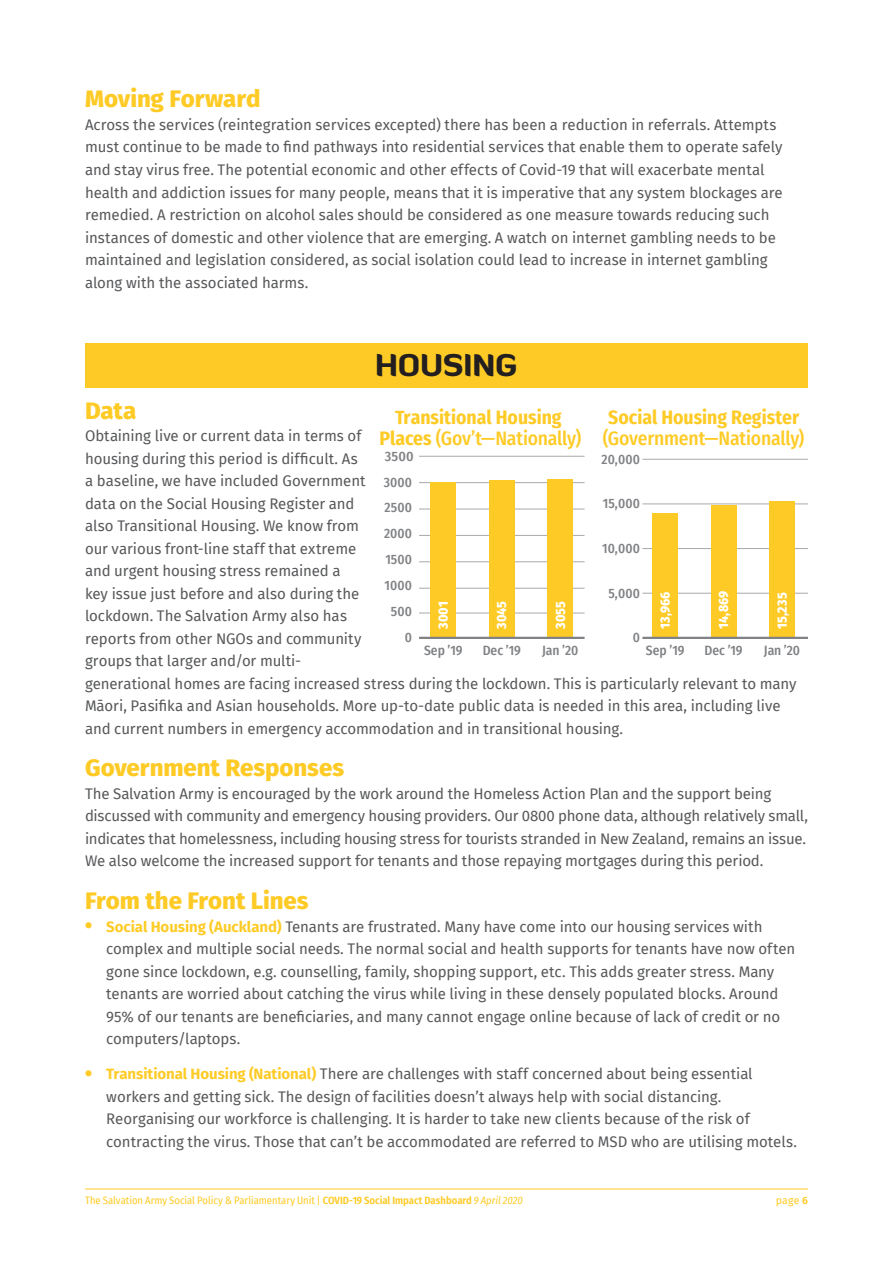
<style>
.page{position:relative;width:893px;height:1263px;background:#fff}
.page>*{position:absolute;margin:0;border:0;box-sizing:border-box;transform-origin:0 0}
.section_header{font:900 30px "Diavlo";color:#231f20}
.sub-header{font:800 24px "Fira Sans";letter-spacing:-.005em;color:#fecb26}
.t1{font:500 19.5px/21px "Fira Sans Condensed";letter-spacing:-.015em;color:#fecb26}
.t2{font:700 19.5px/21px "Fira Sans Condensed";color:#fecb26;text-align:center}
.body_copy{font:15px/22.5px "Fira Sans";letter-spacing:-.005em;color:#57585a}
.t3{font:500 13.5px/26px "Fira Sans Condensed";letter-spacing:.01em;color:#808285;text-align:justify}
.t4{font:800 13.5px "Fira Sans Condensed";letter-spacing:.005em;color:#fff}
.t5{font:500 13.5px "Fira Sans Condensed";letter-spacing:.01em;color:#808285;scale:1.05 1}
.t6{font:10.5px "Fira Sans Condensed";color:#fecb26}
.t7{font:10.5px "Fira Sans";color:#fecb26}
.s1{font-weight:900;font-size:19.5px;color:#fecb26}
.s2{font-weight:700;color:#fecb26}
.s3{font-weight:500}
.s4{font-weight:700}
.s5{font-weight:600}
.s6{font-style:italic}
</style>
<div class="page">
<hr style="left:85px;top:1188px;width:723px;height:1px;background:#fecb26">
<div style="left:85px;top:343px;width:723px;height:45px;background:#fecb26"></div>
<hr style="left:419px;top:456px;width:166px;height:1px;background:#a8a9ad">
<hr style="left:419px;top:482px;width:166px;height:1px;background:#a8a9ad">
<hr style="left:419px;top:509px;width:166px;height:1px;background:#a8a9ad">
<hr style="left:419px;top:535px;width:166px;height:1px;background:#a8a9ad">
<hr style="left:419px;top:588px;width:166px;height:1px;background:#a8a9ad">
<hr style="left:419px;top:613px;width:166px;height:1px;background:#a8a9ad">
<hr style="left:419px;top:561px;width:166px;height:1px;background:#a8a9ad">
<div style="left:431px;top:482px;width:25px;height:156px;background:#fecb26"></div>
<div style="left:489px;top:480px;width:25px;height:158px;background:#fecb26"></div>
<div style="left:547px;top:479px;width:26px;height:159px;background:#fecb26"></div>
<hr style="left:419px;top:637px;width:166px;height:2px;background:#808285">
<hr style="left:642px;top:503px;width:166px;height:1px;background:#a8a9ad">
<hr style="left:642px;top:459px;width:166px;height:1px;background:#a8a9ad">
<hr style="left:642px;top:593px;width:166px;height:1px;background:#a8a9ad">
<hr style="left:642px;top:548px;width:166px;height:1px;background:#a8a9ad">
<div style="left:652px;top:513px;width:26px;height:125px;background:#fecb26"></div>
<div style="left:711px;top:505px;width:25px;height:133px;background:#fecb26"></div>
<div style="left:769px;top:502px;width:26px;height:136px;background:#fecb26"></div>
<hr style="left:642px;top:637px;width:166px;height:2px;background:#808285">
<p class="sub-header" style="left:85px;top:78px;width:177px">Moving Forward</p>
<p class="body_copy" style="left:85px;top:113px;width:699px">Across the services (reintegration services excepted) there has been a reduction in referrals. Attempts must continue to be made to find pathways into residential services that enable them to operate safely and stay virus free. The potential economic and other effects of Covid-19 that will exacerbate mental health and addiction issues for many people, means that it is imperative that any system blockages are remedied. A restriction on alcohol sales should be considered as one measure towards reducing such instances of domestic and other violence that are emerging. A watch on internet gambling needs to be maintained and legislation considered, as social isolation could lead to increase in internet gambling along with the associated harms.</p>
<p class="section_header" style="left:375px;top:345px;width:144px">HOUSING</p>
<p class="sub-header" style="left:85px;top:389px;width:53px">Data</p>
<p class="body_copy" style="left:85px;top:424px;width:713px">Obtaining live or current data in terms of<br>housing during this period is difficult. As<br>a baseline, we have included Government<br>data on the Social Housing Register and<br>also Transitional Housing. We know from<br>our various front-line staff that extreme<br>and urgent housing stress remained a<br>key issue just before and also during the<br>lockdown. The Salvation Army also has<br>reports from other NGOs and community<br>groups that larger and/or multi-<br>generational homes are facing increased stress during the lockdown. This is particularly relevant to many Māori, Pasifika and Asian households. More up-to-date public data is needed in this area, including live and current numbers in emergency accommodation and in transitional housing.</p>
<p class="sub-header" style="left:85px;top:747px;width:261px">Government Responses</p>
<p class="body_copy" style="left:85px;top:782px;width:724px">The Salvation Army is encouraged by the work around the Homeless Action Plan and the support being discussed with community and emergency housing providers. Our 0800 phone data, although relatively small, indicates that homelessness, including housing stress for tourists stranded in New Zealand, remains an issue.<br>We also welcome the increased support for tenants and those repaying mortgages during this period.</p>
<p class="sub-header" style="left:85px;top:880px;width:225px">From the Front Lines</p>
<p class="body_copy" style="left:106px;top:915px;width:690px;text-indent:-21px"><span class="s1">•</span> <span class="s2">Social Housing (Auckland)</span> Tenants are frustrated. Many have come into our housing services with complex and multiple social needs. The normal social and health supports for tenants have now often gone since lockdown, e.g. counselling, family, shopping support, etc. This adds greater stress. Many tenants are worried about catching the virus while living in these densely populated blocks. Around 95% of our tenants are beneficiaries, and many cannot engage online because of lack of credit or no computers/laptops.</p>
<p class="body_copy" style="left:106px;top:1062px;width:692px;text-indent:-21px"><span class="s1">•</span> <span class="s2">Transitional Housing (National)</span> There are challenges with staff concerned about being essential workers and getting sick. The design of facilities doesn’t always help with social distancing.<br>Reorganising our workforce is challenging. It is harder to take new clients because of the risk of contracting the virus. Those that can’t be accommodated are referred to MSD who are utilising motels.</p>
<p class="t2" style="left:379px;top:405px;width:203px">Transitional Housing<br>Places <span class="s3">(Gov’t—Nationally)</span></p>
<p class="t5" style="left:385px;top:445px;width:29px">3500</p>
<p class="t1" style="left:603px;top:405px;width:203px"><span class="s4">Social Housing Register </span>(Government—Nationally)</p>
<p class="t3" style="left:602px;top:445px;width:40px">20,000</p>
<p class="t3" style="left:384px;top:468px;width:30px">3000<br>2500<br>2000</p>
<p class="t3" style="left:603px;top:490px;width:39px">15,000</p>
<p class="t3" style="left:602px;top:535px;width:39px">10,000</p>
<p class="t3" style="left:385px;top:546px;width:28px">1500</p>
<p class="t3" style="left:385px;top:572px;width:29px;text-align:right">1000<br>500<br>0</p>
<p class="t3" style="left:608px;top:579px;width:33px">5,000</p>
<p class="t3" style="left:633px;top:624px;width:9px">0</p>
<p class="t4" style="left:653px;top:629px;width:39px;rotate:-90deg">13,966</p>
<p class="t4" style="left:712px;top:629px;width:40px;rotate:-90deg">14,869</p>
<p class="t4" style="left:771px;top:629px;width:38px;rotate:-90deg">15,235</p>
<p class="t4" style="left:431px;top:629px;width:29px;rotate:-90deg">3001</p>
<p class="t4" style="left:490px;top:629px;width:30px;rotate:-90deg">3045</p>
<p class="t4" style="left:549px;top:629px;width:29px;rotate:-90deg">3055</p>
<p class="t3" style="left:424px;top:637px;width:40px">Sep ’19</p>
<p class="t3" style="left:646px;top:637px;width:40px">Sep ’19</p>
<p class="t3" style="left:483px;top:637px;width:40px">Dec ’19</p>
<p class="t3" style="left:542px;top:637px;width:38px">Jan ’20</p>
<p class="t3" style="left:704px;top:637px;width:40px">Dec ’19</p>
<p class="t3" style="left:764px;top:637px;width:38px">Jan ’20</p>
<p class="t6" style="left:85px;top:1193px;width:439px">The Salvation Army Social Policy &amp; Parliamentary Unit | <span class="s5">COVID-19 Social Impact Dashboard</span> <span class="s6">9 April 2020</span></p>
<p class="t7" style="left:776px;top:1193px;width:34px">page <span class="s5">6</span></p>
</div>
